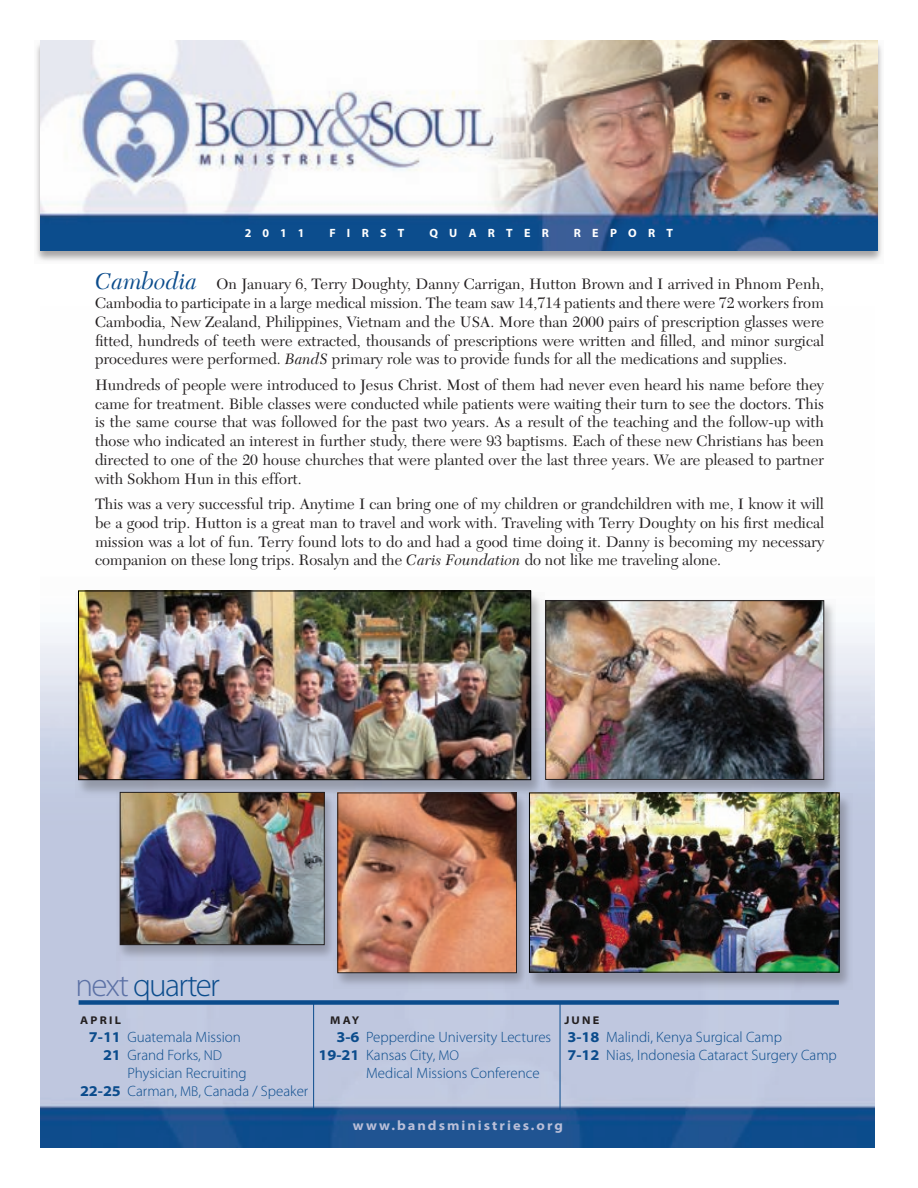
<style>
.page{position:relative;width:918px;height:1188px;background:#fff}
.page>*{position:absolute;margin:0;border:0;box-sizing:border-box;transform-origin:0 0}
.t1{font:300 33px "Myriad Pro";letter-spacing:-.05em;color:#0b4c8c}
.t2{font:15.75px/18.8px "New Caledonia";color:#231f20;text-align:justify}
.t3{font:300 15px/18px "Myriad Pro";color:#0b4c8c}
.t4{font:700 semi-expanded 13.5px "Myriad Pro";letter-spacing:.15em;color:#babfd8}
.t5{font:700 12px "Myriad Pro";letter-spacing:.94em;color:#fff}
.t6{font:700 semi-expanded 11.25px "Myriad Pro";letter-spacing:.2em;color:#231f20}
.s1{font-style:italic;font-size:24px;color:#0b4c8c}
.s2{font-style:italic}
.s3{color:#5c71a5}
.s4{font-weight:700;font-stretch:semi-expanded}
.s5{font-size:14.25px}
</style>
<div class="page">
<img style="left:40px;top:590px;width:835px;height:557px">
<div style="left:34px;top:40px;width:850px;height:223px;background:#231f20;opacity:.4"></div>
<img style="left:40px;top:40px;width:838px;height:211px">
<div style="left:79px;top:1000px;width:760px;height:5px;background:#0b4c8c"></div>
<hr style="left:313px;top:1003px;width:1px;height:107px;background:#0b4c8c">
<hr style="left:560px;top:1002px;width:1px;height:108px;background:#0b4c8c">
<div style="left:75px;top:592px;width:470px;height:205px;background:#231f20;opacity:.3"></div>
<img style="left:80px;top:593px;width:449px;height:185px">
<div style="left:78px;top:591px;width:453px;height:189px;border:1px solid #000"></div>
<div style="left:526px;top:794px;width:327px;height:196px;background:#231f20;opacity:.3"></div>
<img style="left:531px;top:795px;width:306px;height:175px">
<div style="left:529px;top:793px;width:310px;height:179px;border:1px solid #000"></div>
<div style="left:333px;top:792px;width:196px;height:196px;background:#231f20;opacity:.3"></div>
<img style="left:339px;top:795px;width:176px;height:176px">
<div style="left:337px;top:793px;width:180px;height:180px;border:1px solid #231f20"></div>
<div style="left:541px;top:600px;width:295px;height:195px;background:#231f20;opacity:.3"></div>
<img style="left:547px;top:602px;width:275px;height:176px">
<div style="left:545px;top:600px;width:279px;height:180px;border:1px solid #231f20"></div>
<div style="left:116px;top:791px;width:221px;height:169px;background:#231f20;opacity:.3"></div>
<img style="left:122px;top:794px;width:201px;height:149px">
<div style="left:120px;top:792px;width:205px;height:153px;border:1px solid #231f20"></div>
<p class="t5" style="left:245px;top:226px;width:61px">2011</p>
<p class="t5" style="left:329px;top:226px;width:77px">FIRST</p>
<p class="t5" style="left:429px;top:226px;width:121px">QUARTER</p>
<p class="t5" style="left:574px;top:226px;width:101px">REPORT</p>
<p class="t2" style="left:95px;top:275px;width:731px"><span class="s1">Cambodia</span> On January 6, Terry Doughty, Danny Carrigan, Hutton Brown and I arrived in Phnom Penh, Cambodia to participate in a large medical mission. The team saw 14,714 patients and there were 72 workers from Cambodia, New Zealand, Philippines, Vietnam and the USA. More than 2000 pairs of prescription glasses were fitted, hundreds of teeth were extracted, thousands of prescriptions were written and filled, and minor surgical procedures were performed. <span class="s2">BandS</span> primary role was to provide funds for all the medications and supplies.</p>
<p class="t2" style="left:95px;top:376px;width:731px">Hundreds of people were introduced to Jesus Christ. Most of them had never even heard his name before they came for treatment. Bible classes were conducted while patients were waiting their turn to see the doctors. This is the same course that was followed for the past two years. As a result of the teaching and the follow-up with those who indicated an interest in further study, there were 93 baptisms. Each of these new Christians has been directed to one of the 20 house churches that were planted over the last three years. We are pleased to partner with Sokhom Hun in this effort.</p>
<p class="t2" style="left:95px;top:495px;width:731px">This was a very successful trip. Anytime I can bring one of my children or grandchildren with me, I know it will be a good trip. Hutton is a great man to travel and work with. Traveling with Terry Doughty on his first medical mission was a lot of fun. Terry found lots to do and had a good time doing it. Danny is becoming my necessary companion on these long trips. Rosalyn and the <span class="s2">Caris Foundation</span> do not like me traveling alone.</p>
<h1 class="t1" style="left:76px;top:967px;width:146px"><span class="s3">next</span> quarter</h1>
<p class="t6" style="left:80px;top:1014px;width:42px">APRIL</p>
<p class="t3" style="left:89px;top:1028px;width:153px;text-align:center"><span class="s4">7-11</span> Guatemala Mission<br><span class="s4">21</span> Grand Forks, <span class="s5">ND</span></p>
<p class="t3" style="left:80px;top:1082px;width:230px"><span class="s4">22-25</span> Carman, <span class="s5">MB</span>, Canada / Speaker</p>
<p class="t6" style="left:330px;top:1014px;width:31px">MAY</p>
<p class="t3" style="left:319px;top:1028px;width:234px;text-indent:18px"><span class="s4">3-6</span> Pepperdine University Lectures<br><span class="s4">19-21</span> Kansas City, <span class="s5">MO</span></p>
<p class="t3" style="left:128px;top:1064px;width:121px">Physician Recruiting</p>
<p class="t3" style="left:366px;top:1064px;width:175px">Medical Missions Conference</p>
<p class="t6" style="left:564px;top:1014px;width:37px">JUNE</p>
<p class="t3" style="left:567px;top:1028px;width:271px"><span class="s4">3-18</span> Malindi, Kenya Surgical Camp<br><span class="s4">7-12</span> Nias, Indonesia Cataract Surgery Camp</p>
<p class="t4" style="left:353px;top:1118px;width:212px">www.bandsministries.org</p>
</div>
